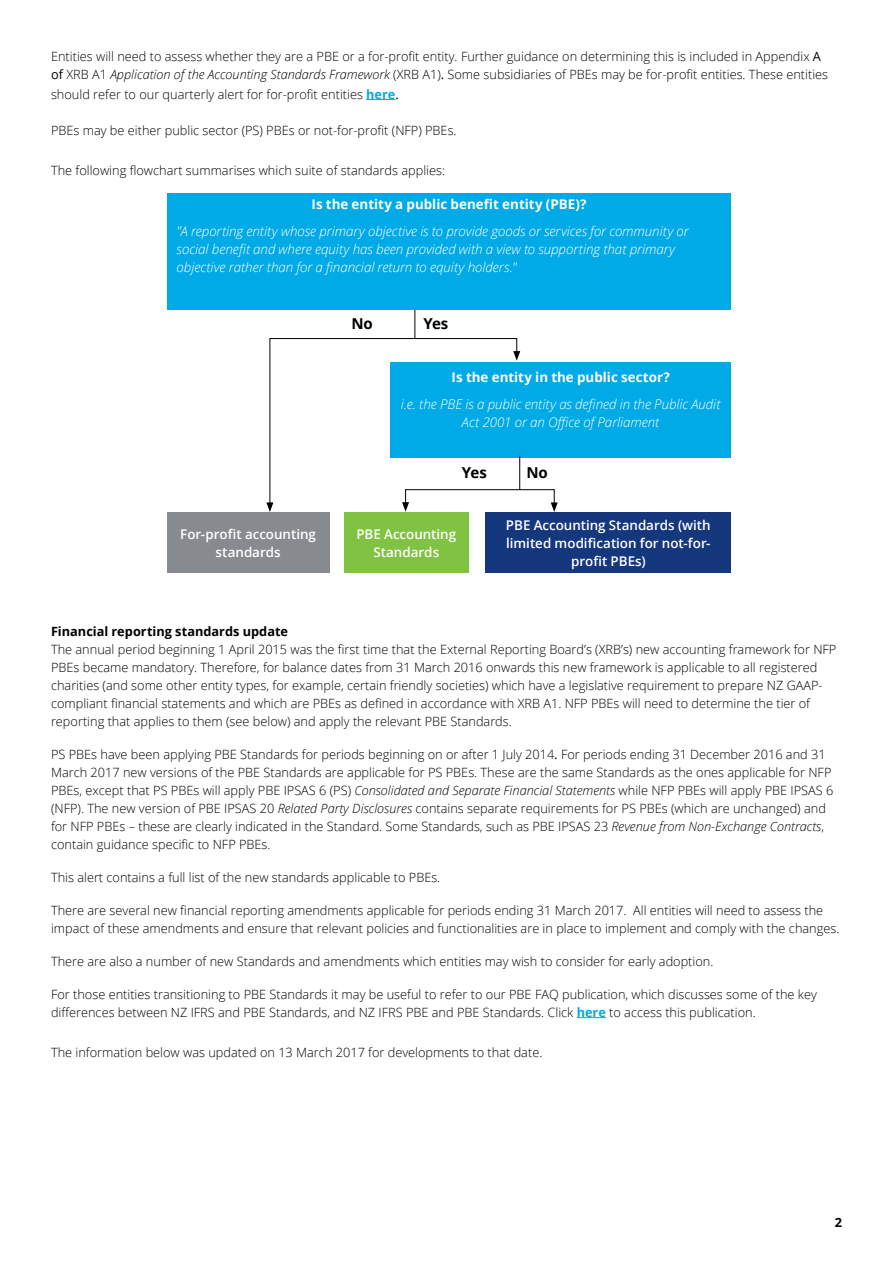
<style>
.page{position:relative;width:893px;height:1263px;background:#fff}
.page>*{position:absolute;margin:0;border:0;box-sizing:border-box;transform-origin:0 0}
.t1{font:700 15px "Open Sans";color:#000}
.t2{font:italic 300 13.35px/18px "Open Sans";letter-spacing:-.005em;color:#fff}
.t3{font:600 13.35px/18px "Open Sans";color:#fff;text-align:center}
.t4{font:700 13.35px "Open Sans";color:#fff}
.t5{font:300 12.75px/18px "Open Sans";color:#000}
.t6{font:700 12.75px "Open Sans";color:#000}
.s1{font-weight:400}
.s2{font-style:italic}
.s3{font-weight:700;color:#00aae7}
</style>
<div class="page">
<svg style="left:366px;top:99px;width:29px;height:1px"></svg>
<svg style="left:577px;top:1017px;width:29px;height:1px"></svg>
<hr style="left:414px;top:309px;width:1px;height:30px;background:#000">
<div style="left:167px;top:193px;width:564px;height:116px;background:#00aae7"></div>
<div style="left:390px;top:362px;width:341px;height:95px;background:#00aae7"></div>
<div style="left:167px;top:512px;width:162px;height:61px;background:#878a8f"></div>
<div style="left:344px;top:512px;width:124px;height:61px;background:#80c342"></div>
<div style="left:486px;top:512px;width:245px;height:61px;background:#14377d"></div>
<div style="left:405px;top:489px;width:150px;height:16px;border:1px solid #000"></div>
<svg style="left:266px;top:338px;width:254px;height:174px"></svg>
<svg style="left:551px;top:502px;width:7px;height:10px"></svg>
<hr style="left:519px;top:456px;width:1px;height:34px;background:#000">
<p class="t5" style="left:51px;top:47px;width:779px">Entities will need to assess whether they are a PBE or a for-profit entity. Further guidance on determining this is included in Appendix <span class="s1">A of</span> XRB A1 <span class="s2">Application of the Accounting Standards Framework</span> (XRB A1)<span class="s1">.</span> Some subsidiaries of PBEs may be for-profit entities. These entities</p>
<p class="t5" style="left:51px;top:85px;width:349px">should refer to our quarterly alert for for-profit entities <span class="s3">here</span><span class="s1">.</span></p>
<p class="t5" style="left:51px;top:121px;width:407px">PBEs may be either public sector (PS) PBEs or not-for-profit (NFP) PBEs.</p>
<p class="t5" style="left:51px;top:161px;width:396px">The following flowchart summarises which suite of standards applies:</p>
<p class="t4" style="left:311px;top:195px;width:277px">Is the entity a public benefit entity (PBE)?</p>
<p class="t2" style="left:177px;top:222px;width:514px">"A reporting entity whose primary objective is to provide goods or services for community or social benefit and where equity has been provided with a view to supporting that primary objective rather than for a financial return to equity holders."</p>
<p class="t1" style="left:351px;top:313px;width:23px">No</p>
<p class="t1" style="left:423px;top:313px;width:26px">Yes</p>
<p class="t4" style="left:452px;top:368px;width:220px">Is the entity in the public sector?</p>
<p class="t2" style="left:401px;top:395px;width:321px;text-align:center">i.e. the PBE is a public entity as defined in the Public Audit<br>Act 2001 or an Office of Parliament</p>
<p class="t1" style="left:462px;top:462px;width:26px">Yes</p>
<p class="t1" style="left:526px;top:462px;width:23px">No</p>
<p class="t3" style="left:180px;top:525px;width:137px">For-profit accounting standards</p>
<p class="t3" style="left:356px;top:525px;width:101px">PBE Accounting<br>Standards</p>
<p class="t3" style="left:506px;top:516px;width:206px">PBE Accounting Standards (with limited modification for not-for&shy;profit PBEs)</p>
<p class="t6" style="left:51px;top:622px;width:239px">Financial reporting standards update</p>
<p class="t5" style="left:51px;top:640px;width:787px">The annual period beginning 1 April 2015 was the first time that the External Reporting Board’s (XRB’s) new accounting framework for NFP PBEs became mandatory. Therefore, for balance dates from 31 March 2016 onwards this new framework is applicable to all registered charities (and some other entity types, for example, certain friendly societies) which have a legislative requirement to prepare NZ GAAP&shy;compliant financial statements and which are PBEs as defined in accordance with XRB A1. NFP PBEs will need to determine the tier of reporting that applies to them (see below) and apply the relevant PBE Standards.</p>
<p class="t5" style="left:51px;top:745px;width:784px">PS PBEs have been applying PBE Standards for periods beginning on or after 1 July 2014<span class="s1">.</span> For periods ending 31 December 2016 and 31<br>March 2017 new versions of the PBE Standards are applicable for PS PBEs. These are the same Standards as the ones applicable for NFP PBEs, except that PS PBEs will apply PBE IPSAS 6 (PS) <span class="s2">Consolidated and Separate Financial Statements</span> while NFP PBEs will apply PBE IPSAS 6 (NFP). The new version of PBE IPSAS 20 <span class="s2">Related Party Disclosures</span> contains separate requirements for PS PBEs (which are unchanged) and for NFP PBEs – these are clearly indicated in the Standard. Some Standards, such as PBE IPSAS 23 <span class="s2">Revenue from Non-Exchange Contracts</span>, contain guidance specific to NFP PBEs.</p>
<p class="t5" style="left:51px;top:868px;width:391px">This alert contains a full list of the new standards applicable to PBEs.</p>
<p class="t5" style="left:51px;top:901px;width:790px">There are several new financial reporting amendments applicable for periods ending 31 March 2017. All entities will need to assess the impact of these amendments and ensure that relevant policies and functionalities are in place to implement and comply with the changes.</p>
<p class="t5" style="left:51px;top:952px;width:664px">There are also a number of new Standards and amendments which entities may wish to consider for early adoption.</p>
<p class="t5" style="left:51px;top:985px;width:767px">For those entities transitioning to PBE Standards it may be useful to refer to our PBE FAQ publication, which discusses some of the key differences between NZ IFRS and PBE Standards, and NZ IFRS PBE and PBE Standards. Click <span class="s3">here</span> to access this publication.</p>
<p class="t5" style="left:51px;top:1043px;width:493px">The information below was updated on 13 March 2017 for developments to that date.</p>
<p class="t6" style="left:835px;top:1213px;width:9px">2</p>
</div>
